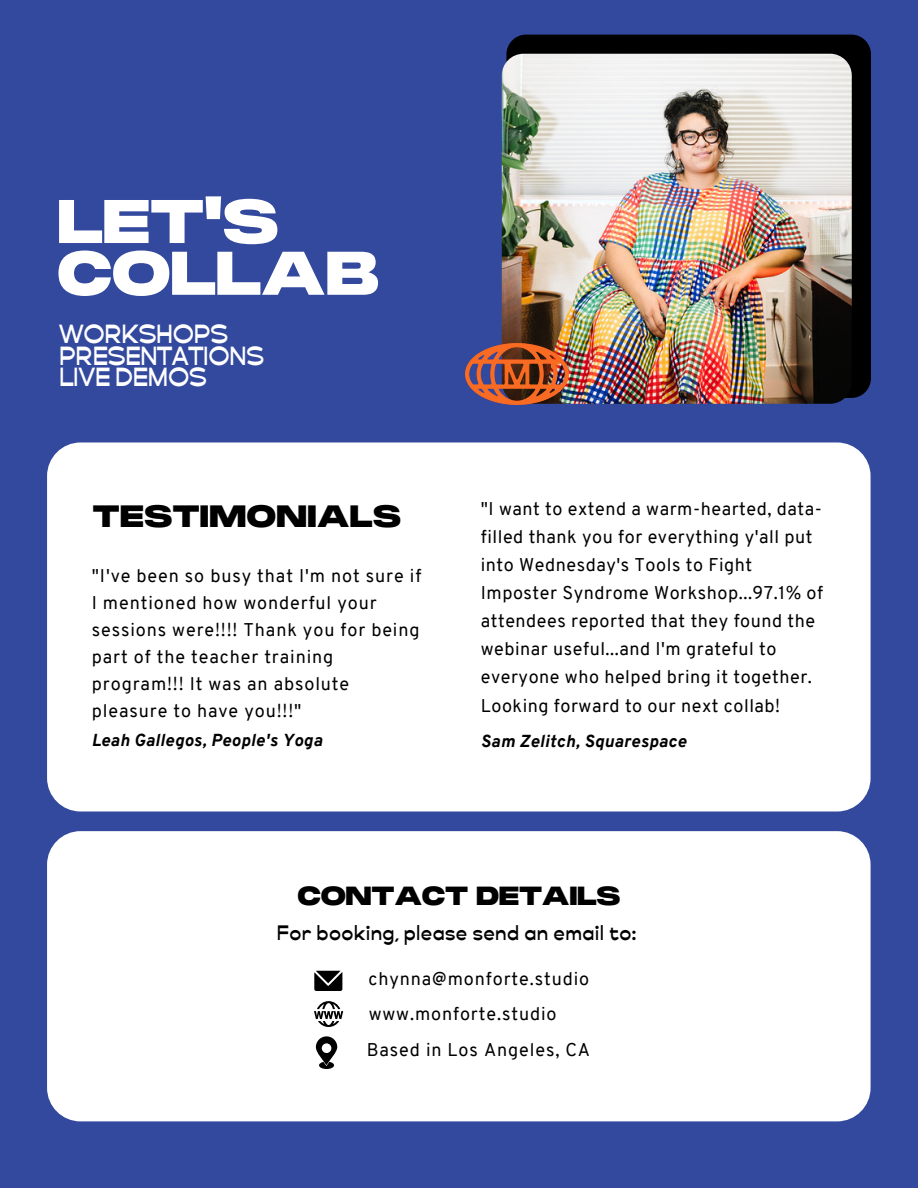
<style>
.page{position:relative;width:918px;height:1188px;background:#33499e}
.page>*{position:absolute;margin:0;border:0;box-sizing:border-box;transform-origin:0 0}
.t1{font:900 59.85px "Monument Extended";letter-spacing:-.065em;color:#fff}
.t2{font:900 30px "Monument Extended";letter-spacing:-.05em;color:#000}
.t3{font:900 25.5px "Monument Extended";letter-spacing:-.065em;color:#000}
.t4{font:700 24.45px "Beuys";letter-spacing:-.01em;color:#fff}
.t5{font:700 19.5px "Beuys";letter-spacing:.02em;color:#000}
.t6{font:18px/28.2px "Overpass";letter-spacing:.03em;color:#000}
.t7{font:18px/27px "Overpass";letter-spacing:.05em;color:#000}
.t8{font:italic 800 16.95px "Overpass";letter-spacing:.03em;color:#000}
</style>
<div class="page">
<div style="left:47px;top:831px;width:824px;height:290px;background:#fff;border-radius:33px"></div>
<div style="left:47px;top:442px;width:824px;height:369px;background:#fff;border-radius:33px"></div>
<svg style="left:314px;top:971px;width:28px;height:20px"></svg>
<svg style="left:314px;top:1001px;width:29px;height:26px"></svg>
<svg style="left:316px;top:1036px;width:21px;height:33px"></svg>
<div style="left:506px;top:35px;width:365px;height:363px;background:#000;border-radius:20px"></div>
<img style="left:502px;top:54px;width:350px;height:350px;border-radius:22px">
<img style="left:466px;top:343px;width:102px;height:61px">
<p class="t1" style="left:55px;top:192px;width:226px">LET'S</p>
<p class="t1" style="left:55px;top:243px;width:327px">COLLAB</p>
<p class="t4" style="left:59px;top:320px;width:171px">WORKSHOPS</p>
<p class="t4" style="left:59px;top:341px;width:207px">PRESENTATIONS</p>
<p class="t4" style="left:59px;top:363px;width:149px">LIVE DEMOS</p>
<p class="t2" style="left:92px;top:501px;width:312px">TESTIMONIALS</p>
<p class="t7" style="left:92px;top:564px;width:331px">"I've been so busy that I'm not sure if<br>I mentioned how wonderful your sessions were!!!! Thank you for being part of the teacher training program!!! It was an absolute pleasure to have you!!!"</p>
<p class="t6" style="left:481px;top:496px;width:344px">"I want to extend a warm-hearted, data&shy;filled thank you for everything y'all put into Wednesday's Tools to Fight Imposter Syndrome Workshop...97.1% of attendees reported that they found the webinar useful...and I'm grateful to everyone who helped bring it together.<br>Looking forward to our next collab!</p>
<p class="t8" style="left:92px;top:734px;width:232px">Leah Gallegos, People's Yoga</p>
<p class="t8" style="left:481px;top:734px;width:207px">Sam Zelitch, Squarespace</p>
<p class="t3" style="left:297px;top:883px;width:326px">CONTACT DETAILS</p>
<p class="t5" style="left:277px;top:922px;width:361px">For booking, please send an email to:</p>
<p class="t7" style="left:368px;top:967px;width:222px">chynna@monforte.studio</p>
<p class="t7" style="left:369px;top:1002px;width:189px">www.monforte.studio</p>
<p class="t7" style="left:367px;top:1038px;width:225px">Based in Los Angeles, CA</p>
</div>
